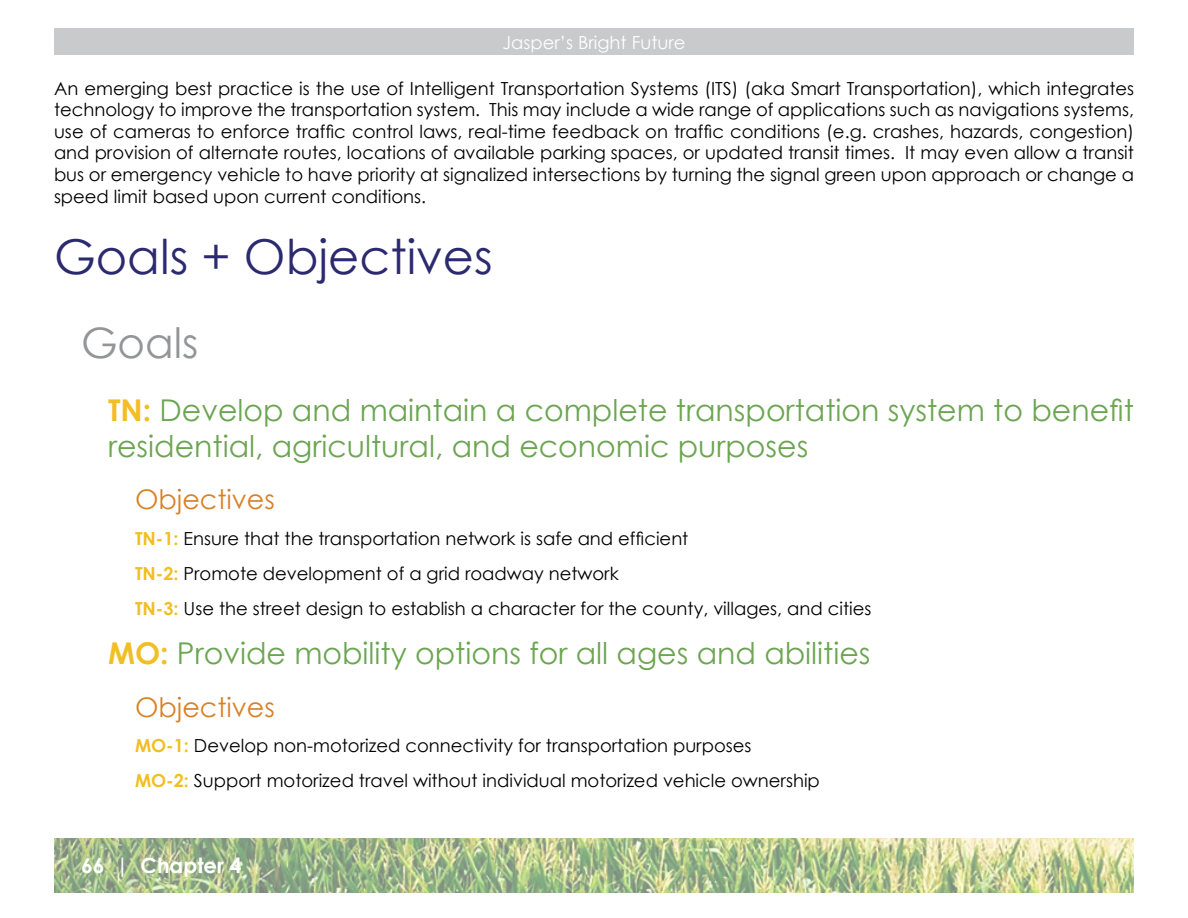
<style>
.page{position:relative;width:1188px;height:918px;background:#fff}
.page>*{position:absolute;margin:0;border:0;box-sizing:border-box;transform-origin:0 0}
.t1{font:48px "Century Gothic";color:#2c2a6f}
.t2{font:42px "Century Gothic";color:#939598}
.t3{font:30px/36px "Century Gothic";color:#6ca552}
.t4{font:27px "Century Gothic";color:#d78228}
.t5{font:700 21px "Century Gothic";color:#fff}
.t6{font:18px/21.6px "Century Gothic";color:#000}
.t7{font:18px "Century Gothic";color:#fff}
.s1{font-weight:700;color:#f1bf23}
</style>
<div class="page">
<img style="left:54px;top:838px;width:1080px;height:54px">
<div style="left:54px;top:28px;width:1080px;height:28px;background:#c9cacb"></div>
<p class="t7" style="left:503px;top:30px;width:185px">Jasper’s Bright Future</p>
<p class="t6" style="left:54px;top:77px;width:1082px;text-align:justify">An emerging best practice is the use of Intelligent Transportation Systems (ITS) (aka Smart Transportation), which integrates technology to improve the transportation system. This may include a wide range of applications such as navigations systems, use of cameras to enforce traffic control laws, real-time feedback on traffic conditions (e.g. crashes, hazards, congestion) and provision of alternate routes, locations of available parking spaces, or updated transit times. It may even allow a transit bus or emergency vehicle to have priority at signalized intersections by turning the signal green upon approach or change a speed limit based upon current conditions.</p>
<h1 class="t1" style="left:54px;top:223px;width:440px">Goals + Objectives</h1>
<h2 class="t2" style="left:81px;top:313px;width:119px">Goals</h2>
<h3 class="t3" style="left:108px;top:391px;width:1027px"><span class="s1">TN:</span> Develop and maintain a complete transportation system to benefit residential, agricultural, and economic purposes</h3>
<h3 class="t4" style="left:135px;top:481px;width:141px">Objectives</h3>
<p class="t6" style="left:135px;top:520px;width:738px;line-height:35.1px"><span class="s1">TN-1:</span> Ensure that the transportation network is safe and efficient<br><span class="s1">TN-2:</span> Promote development of a grid roadway network<br><span class="s1">TN-3:</span> Use the street design to establish a character for the county, villages, and cities</p>
<h3 class="t3" style="left:108px;top:635px;width:764px"><span class="s1">MO:</span> Provide mobility options for all ages and abilities</h3>
<h3 class="t4" style="left:135px;top:688px;width:141px">Objectives</h3>
<p class="t6" style="left:135px;top:728px;width:686px;line-height:35.1px"><span class="s1">MO-1:</span> Develop non-motorized connectivity for transportation purposes<br><span class="s1">MO-2:</span> Support motorized travel without individual motorized vehicle ownership</p>
<p class="t5" style="left:81px;top:850px;width:162px">66 | Chapter 4</p>
</div>
